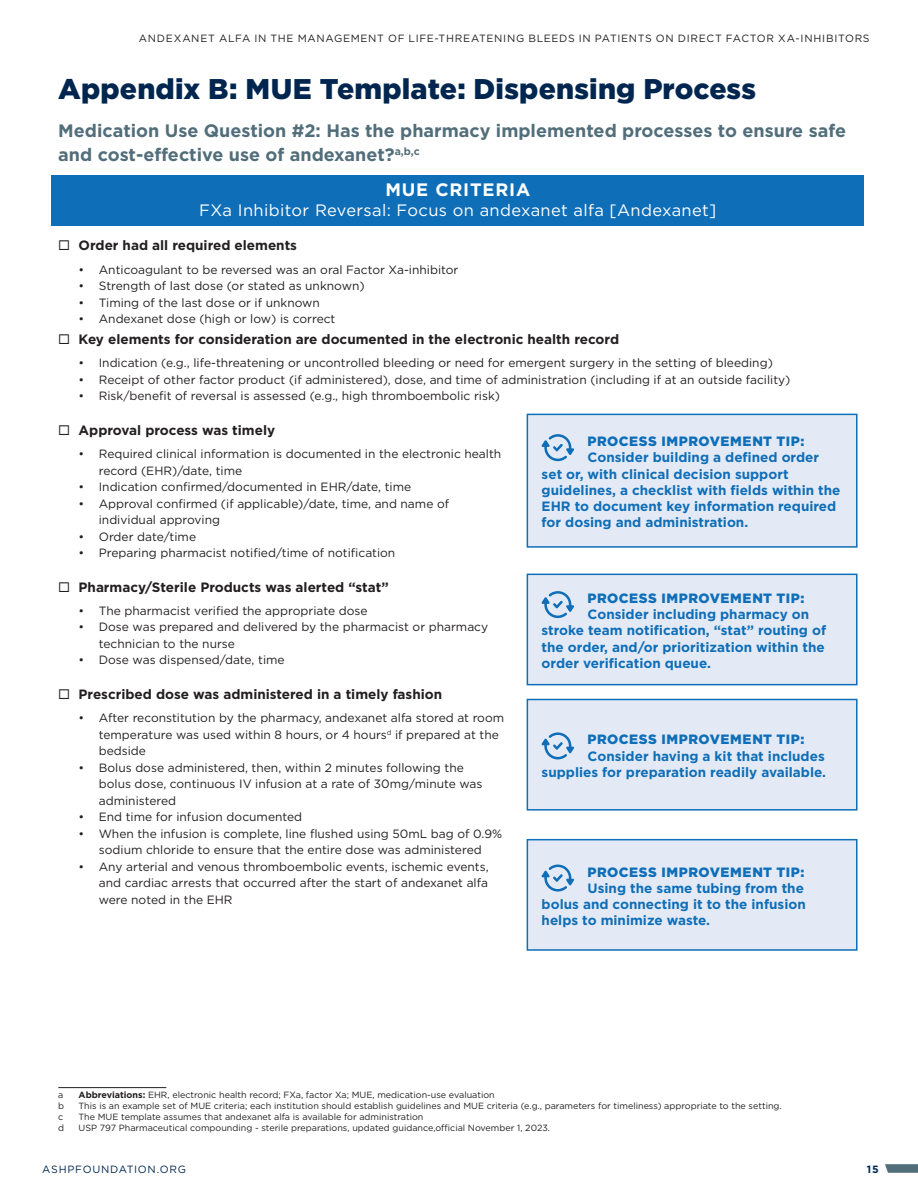
<style>
.page{position:relative;width:918px;height:1188px;background:#fff}
.page>*{position:absolute;margin:0;border:0;box-sizing:border-box;transform-origin:0 0}
.t1{font:900 28.5px "Gotham";letter-spacing:.005em;color:#002650}
.t2{font:700 18px/24px "Gotham";color:#526e7a}
.t3{font:700 18px "Gotham";letter-spacing:.045em;color:#fff}
.t4{font:16.5px "Gotham";letter-spacing:.02em;color:#fff}
.t5{font:700 13.5px/16.2px "Gotham";color:#0f6eb8}
.t6{font:700 13.5px "Gotham";color:#231f20}
.t7{font:900 13.5px "Gotham";letter-spacing:.035em;color:#0f6eb8}
.t8{font:12px/16.5px "Gotham";color:#231f20}
.t9{font:10.5px "Gotham";letter-spacing:.065em;color:#231f20}
.t10{font:10.5px "Gotham";letter-spacing:.07em;color:#002650}
.t11{font:700 10.5px "Gotham";color:#002650}
.t12{font:9px "Gotham";color:#231f20}
.s1{font-weight:700}
</style>
<div class="page">
<svg style="left:885px;top:1164px;width:33px;height:9px"></svg>
<div style="left:52px;top:175px;width:812px;height:31px;background:#0f6eb8"></div>
<div style="left:52px;top:196px;width:812px;height:30px;background:#0f6eb8"></div>
<hr style="left:58px;top:1087px;width:108px;height:1px;background:#231f20">
<div style="left:527px;top:414px;width:330px;height:133px;background:#e4eaf5"></div>
<svg style="left:542px;top:434px;width:32px;height:27px"></svg>
<div style="left:527px;top:414px;width:331px;height:134px;border:2px solid #0f6eb8"></div>
<div style="left:527px;top:574px;width:330px;height:111px;background:#e4eaf5"></div>
<svg style="left:542px;top:591px;width:32px;height:27px"></svg>
<div style="left:527px;top:574px;width:331px;height:111px;border:2px solid #0f6eb8"></div>
<div style="left:527px;top:700px;width:330px;height:110px;background:#e4eaf5"></div>
<svg style="left:542px;top:732px;width:32px;height:27px"></svg>
<div style="left:527px;top:699px;width:331px;height:112px;border:2px solid #0f6eb8"></div>
<div style="left:527px;top:840px;width:330px;height:110px;background:#e4eaf5"></div>
<svg style="left:542px;top:865px;width:32px;height:27px"></svg>
<div style="left:527px;top:839px;width:331px;height:112px;border:2px solid #0f6eb8"></div>
<p class="t9" style="left:139px;top:31px;width:732px">ANDEXANET ALFA IN THE MANAGEMENT OF LIFE-THREATENING BLEEDS IN PATIENTS ON DIRECT FACTOR XA-INHIBITORS</p>
<h1 class="t1" style="left:58px;top:70px;width:699px">Appendix B: MUE Template: Dispensing Process</h1>
<h2 class="t2" style="left:58px;top:118px;width:789px">Medication Use Question #2: Has the pharmacy implemented processes to ensure safe and cost-effective use of andexanet?<sup>a,b,c</sup></h2>
<h2 class="t3" style="left:385px;top:178px;width:146px">MUE CRITERIA</h2>
<h3 class="t4" style="left:199px;top:199px;width:519px">FXa Inhibitor Reversal: Focus on andexanet alfa [Andexanet]</h3>
<p class="t6" style="left:58px;top:237px;width:240px">◻ Order had all required elements</p>
<p class="t8" style="left:79px;top:261px;width:381px">• Anticoagulant to be reversed was an oral Factor Xa-inhibitor</p>
<p class="t8" style="left:79px;top:277px;width:288px">• Strength of last dose (or stated as unknown)</p>
<p class="t8" style="left:79px;top:294px;width:243px">• Timing of the last dose or if unknown</p>
<p class="t8" style="left:79px;top:310px;width:258px">• Andexanet dose (high or low) is correct</p>
<p class="t6" style="left:58px;top:330px;width:562px">◻ Key elements for consideration are documented in the electronic health record</p>
<p class="t8" style="left:79px;top:355px;width:696px">• Indication (e.g., life-threatening or uncontrolled bleeding or need for emergent surgery in the setting of bleeding)</p>
<p class="t8" style="left:79px;top:371px;width:713px">• Receipt of other factor product (if administered), dose, and time of administration (including if at an outside facility)</p>
<p class="t8" style="left:79px;top:388px;width:423px">• Risk/benefit of reversal is assessed (e.g., high thromboembolic risk)</p>
<p class="t6" style="left:58px;top:421px;width:218px">◻ Approval process was timely</p>
<p class="t8" style="left:99px;top:445px;width:404px;text-indent:-20px">• Required clinical information is documented in the electronic health record (EHR)/date, time</p>
<p class="t8" style="left:79px;top:478px;width:334px">• Indication confirmed/documented in EHR/date, time</p>
<p class="t8" style="left:99px;top:495px;width:352px;text-indent:-20px">• Approval confirmed (if applicable)/date, time, and name of individual approving</p>
<p class="t8" style="left:79px;top:528px;width:119px">• Order date/time</p>
<p class="t8" style="left:79px;top:544px;width:318px">• Preparing pharmacist notified/time of notification</p>
<p class="t6" style="left:58px;top:578px;width:332px">◻ Pharmacy/Sterile Products was alerted “stat”</p>
<p class="t8" style="left:79px;top:602px;width:291px">• The pharmacist verified the appropriate dose</p>
<p class="t8" style="left:99px;top:619px;width:391px;text-indent:-20px">• Dose was prepared and delivered by the pharmacist or pharmacy technician to the nurse</p>
<p class="t8" style="left:79px;top:652px;width:208px">• Dose was dispensed/date, time</p>
<p class="t6" style="left:58px;top:685px;width:385px">◻ Prescribed dose was administered in a timely fashion</p>
<p class="t8" style="left:99px;top:709px;width:407px;text-indent:-20px">• After reconstitution by the pharmacy, andexanet alfa stored at room temperature was used within 8 hours, or 4 hours<sup>d</sup> if prepared at the bedside</p>
<p class="t8" style="left:99px;top:759px;width:385px;text-indent:-20px">• Bolus dose administered, then, within 2 minutes following the bolus dose, continuous IV infusion at a rate of 30mg/minute was administered</p>
<p class="t8" style="left:79px;top:808px;width:225px">• End time for infusion documented</p>
<p class="t8" style="left:79px;top:825px;width:425px;text-align:center">• When the infusion is complete, line flushed using 50mL bag of 0.9% sodium chloride to ensure that the entire dose was administered</p>
<p class="t8" style="left:99px;top:858px;width:391px;text-align:justify;text-indent:-20px">• Any arterial and venous thromboembolic events, ischemic events, and cardiac arrests that occurred after the start of andexanet alfa were noted in the EHR</p>
<p class="t7" style="left:588px;top:432px;width:218px">PROCESS IMPROVEMENT TIP:</p>
<p class="t5" style="left:542px;top:449px;width:300px;text-indent:46px">Consider building a defined order set or, with clinical decision support guidelines, a checklist with fields within the EHR to document key information required for dosing and administration.</p>
<p class="t7" style="left:588px;top:589px;width:218px">PROCESS IMPROVEMENT TIP:</p>
<p class="t5" style="left:542px;top:606px;width:286px;text-indent:46px">Consider including pharmacy on stroke team notification, “stat” routing of the order, and/or prioritization within the order verification queue.</p>
<p class="t7" style="left:588px;top:730px;width:218px">PROCESS IMPROVEMENT TIP:</p>
<p class="t5" style="left:542px;top:748px;width:286px;text-align:right">Consider having a kit that includes supplies for preparation readily available.</p>
<p class="t7" style="left:588px;top:862px;width:218px">PROCESS IMPROVEMENT TIP:</p>
<p class="t5" style="left:542px;top:880px;width:266px;text-indent:46px">Using the same tubing from the bolus and connecting it to the infusion helps to minimize waste.</p>
<p class="t12" style="left:58px;top:1089px;width:7px">a</p>
<p class="t12" style="left:79px;top:1089px;width:418px"><span class="s1">Abbreviations:</span> EHR, electronic health record; FXa, factor Xa; MUE, medication-use evaluation</p>
<p class="t12" style="left:58px;top:1100px;width:7px">b</p>
<p class="t12" style="left:79px;top:1100px;width:705px">This is an example set of MUE criteria; each institution should establish guidelines and MUE criteria (e.g., parameters for timeliness) appropriate to the setting.</p>
<p class="t12" style="left:58px;top:1111px;width:7px">c</p>
<p class="t12" style="left:79px;top:1111px;width:346px">The MUE template assumes that andexanet alfa is available for administration</p>
<p class="t12" style="left:58px;top:1122px;width:7px">d</p>
<p class="t12" style="left:79px;top:1122px;width:473px">USP 797 Pharmaceutical compounding - sterile preparations, updated guidance,official November 1, 2023.</p>
<p class="t10" style="left:42px;top:1162px;width:145px">ASHPFOUNDATION.ORG</p>
<p class="t11" style="left:867px;top:1162px;width:13px">15</p>
</div>
